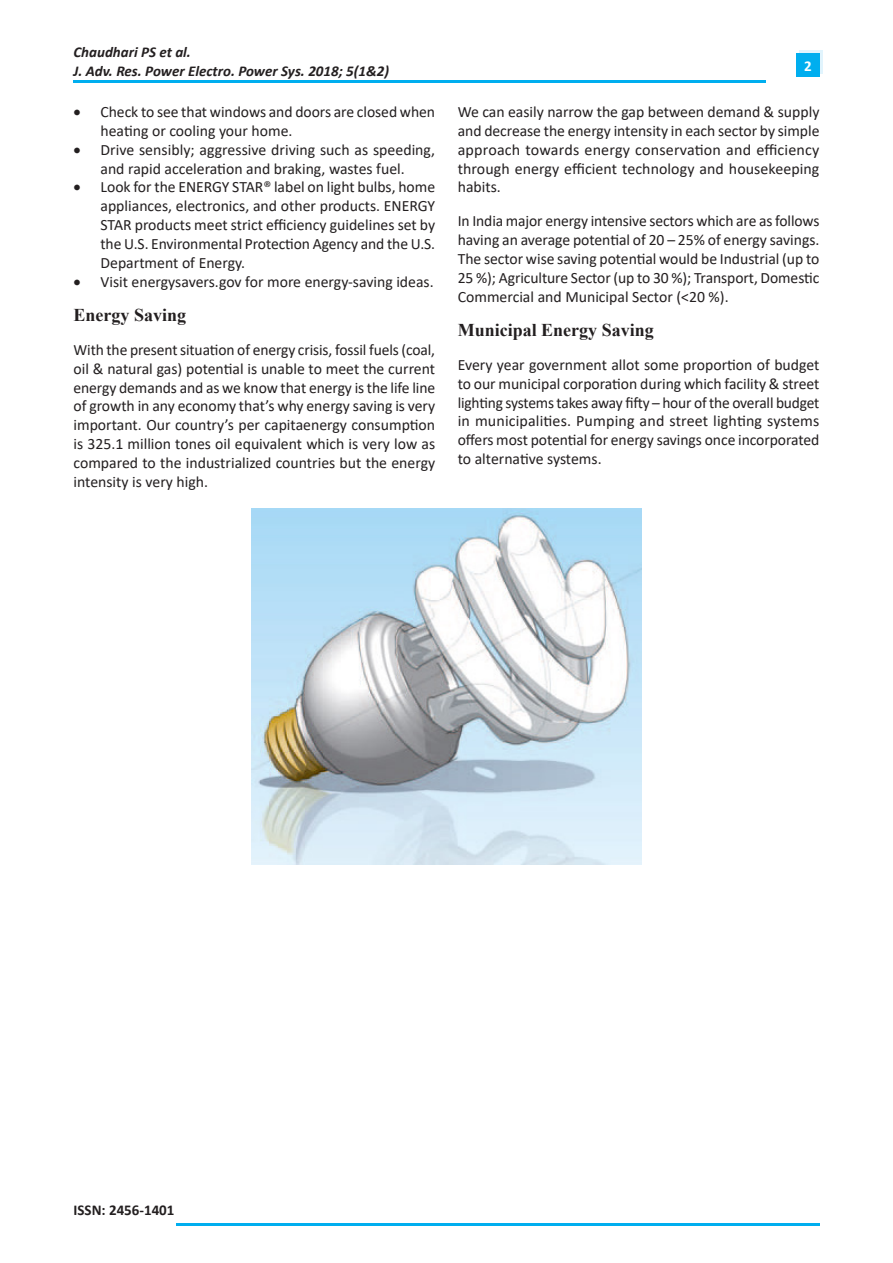
<style>
.page{position:relative;width:893px;height:1263px;background:#fff}
.page>*{position:absolute;margin:0;border:0;box-sizing:border-box;transform-origin:0 0}
.t1{font:700 18px "Times New Roman";color:#231f20}
.t2{font:15.75px/18.9px "Calibri";color:#231f20;text-align:justify}
.t3{font:italic 700 15px/18.9px "Calibri";color:#231f20}
.t4{font:700 15px "Calibri";color:#231f20}
.t5{font:700 15px "Calibri";color:#fff}
</style>
<div class="page">
<hr style="left:73px;top:81px;width:693px;height:2px;background:#00aeef">
<hr style="left:176px;top:1223px;width:643px;height:2px;background:#00aeef">
<svg style="left:799px;top:51px;width:23px;height:23px"></svg>
<div style="left:796px;top:54px;width:23px;height:23px;background:#00aeef"></div>
<img style="left:251px;top:508px;width:391px;height:357px">
<p class="t3" style="left:74px;top:42px;width:317px">Chaudhari PS et al.<br>J. Adv. Res. Power Electro. Power Sys. 2018; 5(1&amp;2)</p>
<p class="t2" style="left:100px;top:102px;width:336px;text-indent:-27px">• Check to see that windows and doors are closed when heating or cooling your home.</p>
<p class="t2" style="left:74px;top:140px;width:363px;text-align:center">• Drive sensibly; aggressive driving such as speeding, and rapid acceleration and braking, wastes fuel.</p>
<p class="t2" style="left:100px;top:177px;width:336px;text-indent:-27px">• Look for the ENERGY STAR® label on light bulbs, home appliances, electronics, and other products. ENERGY STAR products meet strict efficiency guidelines set by the U.S. Environmental Protection Agency and the U.S.<br>Department of Energy.</p>
<p class="t2" style="left:74px;top:272px;width:362px">• Visit energysavers.gov for more energy-saving ideas.</p>
<p class="t1" style="left:74px;top:302px;width:114px">Energy Saving</p>
<p class="t2" style="left:74px;top:340px;width:363px">With the present situation of energy crisis, fossil fuels (coal, oil &amp; natural gas) potential is unable to meet the current energy demands and as we know that energy is the life line of growth in any economy that’s why energy saving is very important. Our country’s per capitaenergy consumption is 325.1 million tones oil equivalent which is very low as compared to the industrialized countries but the energy intensity is very high.</p>
<p class="t5" style="left:804px;top:55px;width:9px">2</p>
<p class="t2" style="left:458px;top:102px;width:363px">We can easily narrow the gap between demand &amp; supply and decrease the energy intensity in each sector by simple approach towards energy conservation and efficiency through energy efficient technology and housekeeping habits.</p>
<p class="t2" style="left:458px;top:211px;width:363px">In India major energy intensive sectors which are as follows having an average potential of 20 – 25% of energy savings.<br>The sector wise saving potential would be Industrial (up to 25 %); Agriculture Sector (up to 30 %); Transport, Domestic Commercial and Municipal Sector (&lt;20 %).</p>
<p class="t1" style="left:458px;top:317px;width:198px">Municipal Energy Saving</p>
<p class="t2" style="left:458px;top:355px;width:363px">Every year government allot some proportion of budget to our municipal corporation during which facility &amp; street lighting systems takes away fifty – hour of the overall budget in municipalities. Pumping and street lighting systems offers most potential for energy savings once incorporated to alternative systems.</p>
<p class="t4" style="left:74px;top:1200px;width:103px">ISSN: 2456-1401</p>
</div>
